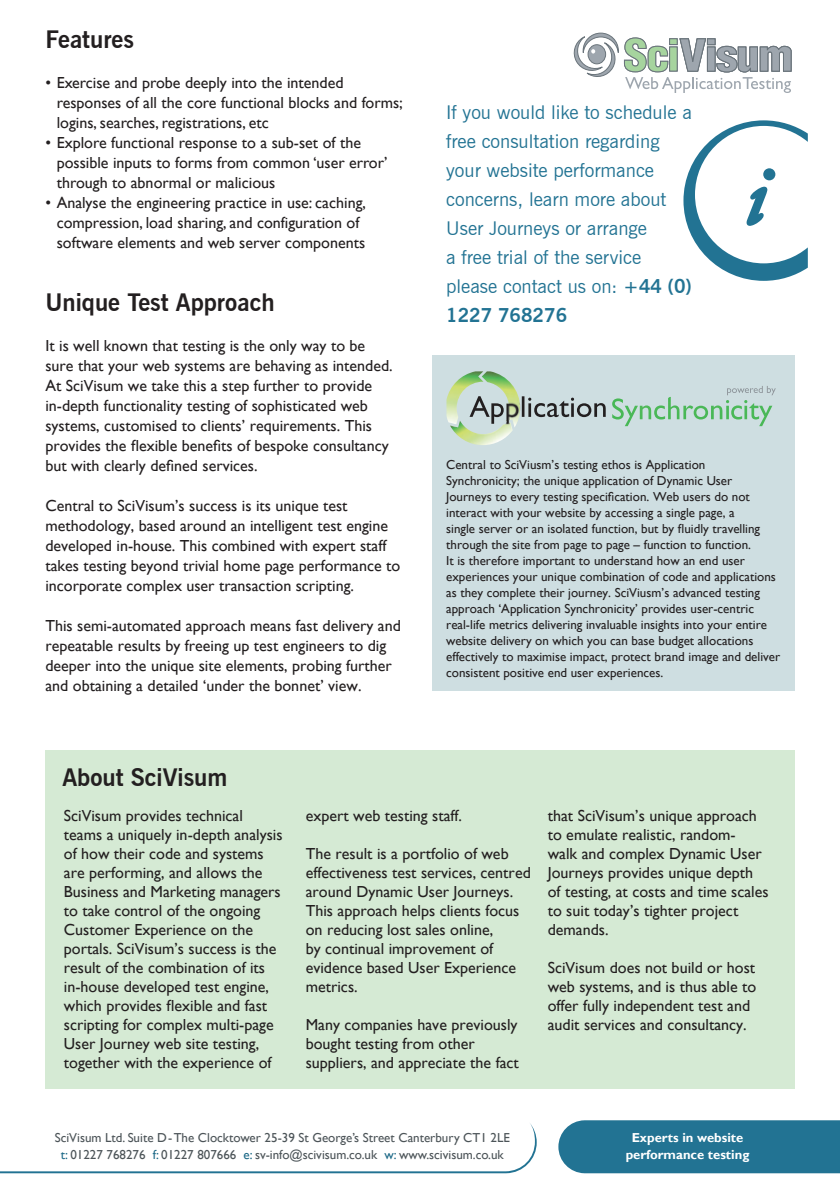
<style>
.page{position:relative;width:840px;height:1191px;background:#fff}
.page>*{position:absolute;margin:0;border:0;box-sizing:border-box;transform-origin:0 0}
.t1{font:82px "Claude Sans Bold Italic Let Plain";color:#227393}
.t2{font:700 24px "News Gothic";color:#231f20}
.t3{font:19px/29px "News Gothic";color:#227393}
.t4{font:16px/19px "Gill Sans";color:#231f20}
.t5{font:13px/16px "Gill Sans";color:#231f20}
.t6{font:13px "Gill Sans";color:#4c5458}
.t7{font:700 13px "Gill Sans";color:#fff}
.s1{font-weight:700}
.s2{color:#1d6987}
</style>
<div class="page">
<svg style="left:573px;top:33px;width:217px;height:60px"></svg>
<svg style="left:0;top:1123px;width:536px;height:50px"></svg>
<div style="left:558px;top:1120px;width:281px;height:53px;background:#227393"></div>
<div style="left:45px;top:750px;width:749px;height:339px;background:#d5ead4"></div>
<svg style="left:683px;top:120px;width:124px;height:161px"></svg>
<div style="left:432px;top:355px;width:362px;height:336px;background:#cedee1"></div>
<img style="left:446px;top:371px;width:324px;height:74px">
<p class="t2" style="left:45px;top:25px;width:90px">Features</p>
<p class="t4" style="left:57px;top:73px;width:347px;line-height:20px;text-indent:-11px">• Exercise and probe deeply into the intended responses of all the core functional blocks and forms; logins, searches, registrations, etc</p>
<p class="t4" style="left:57px;top:133px;width:332px;line-height:20px;text-indent:-11px">• Explore functional response to a sub-set of the possible inputs to forms from common ‘user error’ through to abnormal or malicious</p>
<p class="t4" style="left:57px;top:193px;width:310px;line-height:20px;text-indent:-11px">• Analyse the engineering practice in use: caching, compression, load sharing, and configuration of software elements and web server components</p>
<p class="t2" style="left:45px;top:288px;width:230px">Unique Test Approach</p>
<p class="t4" style="left:45px;top:336px;width:349px;line-height:20px">It is well known that testing is the only way to be sure that your web systems are behaving as intended.<br>At SciVisum we take this a step further to provide in-depth functionality testing of sophisticated web systems, customised to clients’ requirements. This provides the flexible benefits of bespoke consultancy but with clearly defined services.</p>
<p class="t4" style="left:45px;top:496px;width:356px;line-height:20px">Central to SciVisum’s success is its unique test methodology, based around an intelligent test engine developed in-house. This combined with expert staff takes testing beyond trivial home page performance to incorporate complex user transaction scripting.</p>
<p class="t4" style="left:45px;top:617px;width:357px">This semi-automated approach means fast delivery and</p>
<p class="t4" style="left:45px;top:636px;width:348px;line-height:20px">repeatable results by freeing up test engineers to dig deeper into the unique site elements, probing further and obtaining a detailed ‘under the bonnet’ view.</p>
<p class="t3" style="left:446px;top:98px;width:247px">If you would like to schedule a free consultation regarding your website performance concerns, learn more about<br>User Journeys or arrange<br>a free trial of the service please contact us on: <span class="s1">+44 (0)<br>1227 768276</span></p>
<p class="t1" style="left:743px;top:151px;width:22px">i</p>
<p class="t5" style="left:446px;top:456px;width:335px">Central to SciViusm’s testing ethos is Application Synchronicity; the unique application of Dynamic User Journeys to every testing specification. Web users do not interact with your website by accessing a single page, a<br>single server or an isolated function, but by fluidly travelling through the site from page to page – function to function.<br>It is therefore important to understand how an end user experiences your unique combination of code and applications as they complete their journey. SciViusm’s advanced testing approach ‘Application Synchronicity’ provides user-centric real-life metrics delivering invaluable insights into your entire website delivery on which you can base budget allocations effectively to maximise impact, protect brand image and deliver consistent positive end user experiences.</p>
<p class="t2" style="left:62px;top:762px;width:166px">About SciVisum</p>
<p class="t4" style="left:64px;top:806px;width:220px">SciVisum provides technical teams a uniquely in-depth analysis of how their code and systems are performing, and allows the<br>Business and Marketing managers to take control of the ongoing<br>Customer Experience on the portals. SciVisum’s success is the result of the combination of its in-house developed test engine, which provides flexible and fast scripting for complex multi-page<br>User Journey web site testing, together with the experience of</p>
<p class="t4" style="left:547px;top:806px;width:222px">that SciVisum’s unique approach to emulate realistic, random&shy;walk and complex Dynamic User<br>Journeys provides unique depth of testing, at costs and time scales to suit today’s tighter project demands.</p>
<p class="t4" style="left:305px;top:806px;width:158px">expert web testing staff.</p>
<p class="t4" style="left:305px;top:844px;width:226px">The result is a portfolio of web effectiveness test services, centred around Dynamic User Journeys.<br>This approach helps clients focus on reducing lost sales online,<br>by continual improvement of evidence based User Experience metrics.</p>
<p class="t4" style="left:305px;top:1015px;width:214px">Many companies have previously bought testing from other suppliers, and appreciate the fact</p>
<p class="t4" style="left:547px;top:958px;width:210px">SciVisum does not build or host web systems, and is thus able to offer fully independent test and audit services and consultancy.</p>
<p class="t6" style="left:55px;top:1130px;width:456px">SciVisum Ltd. Suite D-The Clocktower 25-39 St George’s Street Canterbury CT1 2LE</p>
<p class="t6" style="left:61px;top:1147px;width:444px"><span class="s2">t:</span> 01227 768276 <span class="s2">f:</span> 01227 807666 <span class="s2">e:</span> sv-info@scivisum.co.uk <span class="s2">w:</span> www.scivisum.co.uk</p>
<p class="t7" style="left:631px;top:1129px;width:113px">Experts in website</p>
<p class="t7" style="left:625px;top:1146px;width:125px">performance testing</p>
</div>
